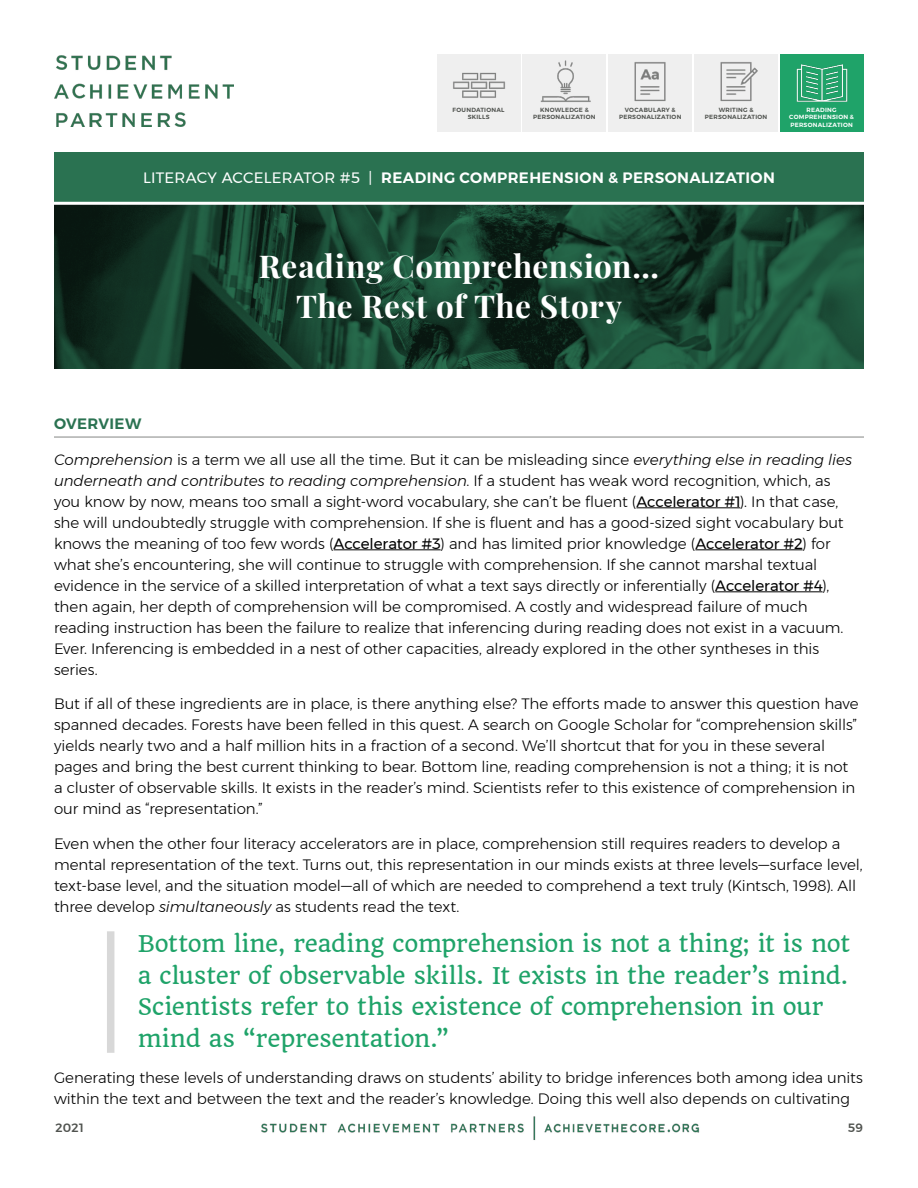
<style>
.page{position:relative;width:918px;height:1188px;background:#fff}
.page>*{position:absolute;margin:0;border:0;box-sizing:border-box;transform-origin:0 0}
.t1{font:700 31.5px/40.5px "Playfair Display";letter-spacing:.015em;color:#fff;text-align:center}
.t2{font:22.5px/31.5px "Quando";letter-spacing:-.01em;color:#1fa369}
.t3{font:300 15px/21px "Montserrat";letter-spacing:-.005em;color:#000}
.t4{font:600 15px "Montserrat";letter-spacing:.03em;color:#fff}
.t5{font:600 15px "Montserrat";letter-spacing:.02em;color:#2a7251}
.t6{font:500 12px "Montserrat";letter-spacing:.025em;color:#50534f}
.t7{font:600 6px/7.5px "Montserrat";letter-spacing:.04em;color:#50534f;text-align:center}
.t8{font:600 6px/7.5px "Montserrat";letter-spacing:.045em;color:#fff;text-align:center}
.s1{font-weight:400}
.s2{font-style:italic}
</style>
<div class="page">
<img style="left:261px;top:1116px;width:439px;height:24px">
<svg style="left:54px;top:205px;width:810px;height:164px;background:#163f2d"></svg>
<div style="left:54px;top:153px;width:810px;height:49px;background:#2a7251"></div>
<img style="left:54px;top:56px;width:179px;height:71px">
<hr style="left:54px;top:437px;width:810px;height:1px;background:#858685">
<hr style="left:636px;top:507px;width:104px;height:1px;background:#000">
<hr style="left:334px;top:549px;width:107px;height:1px;background:#000">
<hr style="left:695px;top:549px;width:108px;height:1px;background:#000">
<hr style="left:715px;top:591px;width:108px;height:1px;background:#000">
<div style="left:780px;top:54px;width:84px;height:78px;background:#1fa369"></div>
<div style="left:694px;top:54px;width:84px;height:78px;background:#efefef"></div>
<div style="left:609px;top:54px;width:83px;height:78px;background:#efefef"></div>
<div style="left:523px;top:54px;width:83px;height:78px;background:#efefef"></div>
<div style="left:437px;top:54px;width:83px;height:78px;background:#efefef"></div>
<img style="left:453px;top:72px;width:52px;height:26px">
<img style="left:540px;top:60px;width:51px;height:42px">
<img style="left:634px;top:62px;width:32px;height:40px">
<img style="left:720px;top:62px;width:38px;height:40px">
<img style="left:796px;top:64px;width:52px;height:38px">
<div style="left:107px;top:931px;width:7px;height:122px;background:#d8d8d8"></div>
<p class="t7" style="left:453px;top:106px;width:53px">FOUNDATIONAL<br>SKILLS</p>
<p class="t7" style="left:533px;top:106px;width:64px">KNOWLEDGE &amp;<br>PERSONALIZATION</p>
<p class="t7" style="left:619px;top:106px;width:64px">VOCABULARY &amp;<br>PERSONALIZATION</p>
<p class="t7" style="left:705px;top:106px;width:64px">WRITING &amp;<br>PERSONALIZATION</p>
<p class="t8" style="left:789px;top:106px;width:66px">READING<br>COMPREHENSION &amp;<br>PERSONALIZATION</p>
<p class="t4" style="left:143px;top:166px;width:633px"><span class="s1">LITERACY ACCELERATOR #5 |</span> READING COMPREHENSION &amp; PERSONALIZATION</p>
<h1 class="t1" style="left:259px;top:243px;width:401px">Reading Comprehension...<br>The Rest of The Story</h1>
<p class="t5" style="left:54px;top:411px;width:89px">OVERVIEW</p>
<p class="t3" style="left:54px;top:449px;width:800px"><span class="s2">Comprehension</span> is a term we all use all the time. But it can be misleading since <span class="s2">everything else in reading lies underneath and contributes to reading comprehension</span>. If a student has weak word recognition, which, as you know by now, means too small a sight-word vocabulary, she can’t be fluent (<span class="s1">Accelerator #1</span>). In that case, she will undoubtedly struggle with comprehension. If she is fluent and has a good-sized sight vocabulary but knows the meaning of too few words (<span class="s1">Accelerator #3</span>) and has limited prior knowledge (<span class="s1">Accelerator #2</span>) for what she’s encountering, she will continue to struggle with comprehension. If she cannot marshal textual evidence in the service of a skilled interpretation of what a text says directly or inferentially (<span class="s1">Accelerator #4</span>), then again, her depth of comprehension will be compromised. A costly and widespread failure of much reading instruction has been the failure to realize that inferencing during reading does not exist in a vacuum.<br>Ever. Inferencing is embedded in a nest of other capacities, already explored in the other syntheses in this series.</p>
<p class="t3" style="left:54px;top:693px;width:806px">But if all of these ingredients are in place, is there anything else? The efforts made to answer this question have spanned decades. Forests have been felled in this quest. A search on Google Scholar for “comprehension skills” yields nearly two and a half million hits in a fraction of a second. We’ll shortcut that for you in these several pages and bring the best current thinking to bear. Bottom line, reading comprehension is not a thing; it is not a cluster of observable skills. It exists in the reader’s mind. Scientists refer to this existence of comprehension in our mind as “representation.”</p>
<p class="t3" style="left:54px;top:833px;width:810px">Even when the other four literacy accelerators are in place, comprehension still requires readers to develop a mental representation of the text. Turns out, this representation in our minds exists at three levels—surface level, text-base level, and the situation model—all of which are needed to comprehend a text truly (Kintsch, 1998). All three develop <span class="s2">simultaneously</span> as students read the text.</p>
<h2 class="t2" style="left:138px;top:928px;width:714px">Bottom line, reading comprehension is not a thing; it is not a cluster of observable skills. It exists in the reader’s mind.<br>Scientists refer to this existence of comprehension in our mind as “representation.”</h2>
<p class="t3" style="left:54px;top:1066px;width:811px">Generating these levels of understanding draws on students’ ability to bridge inferences both among idea units within the text and between the text and the reader’s knowledge. Doing this well also depends on cultivating</p>
<p class="t6" style="left:55px;top:1118px;width:30px">2021</p>
<p class="t6" style="left:848px;top:1118px;width:17px">59</p>
</div>
